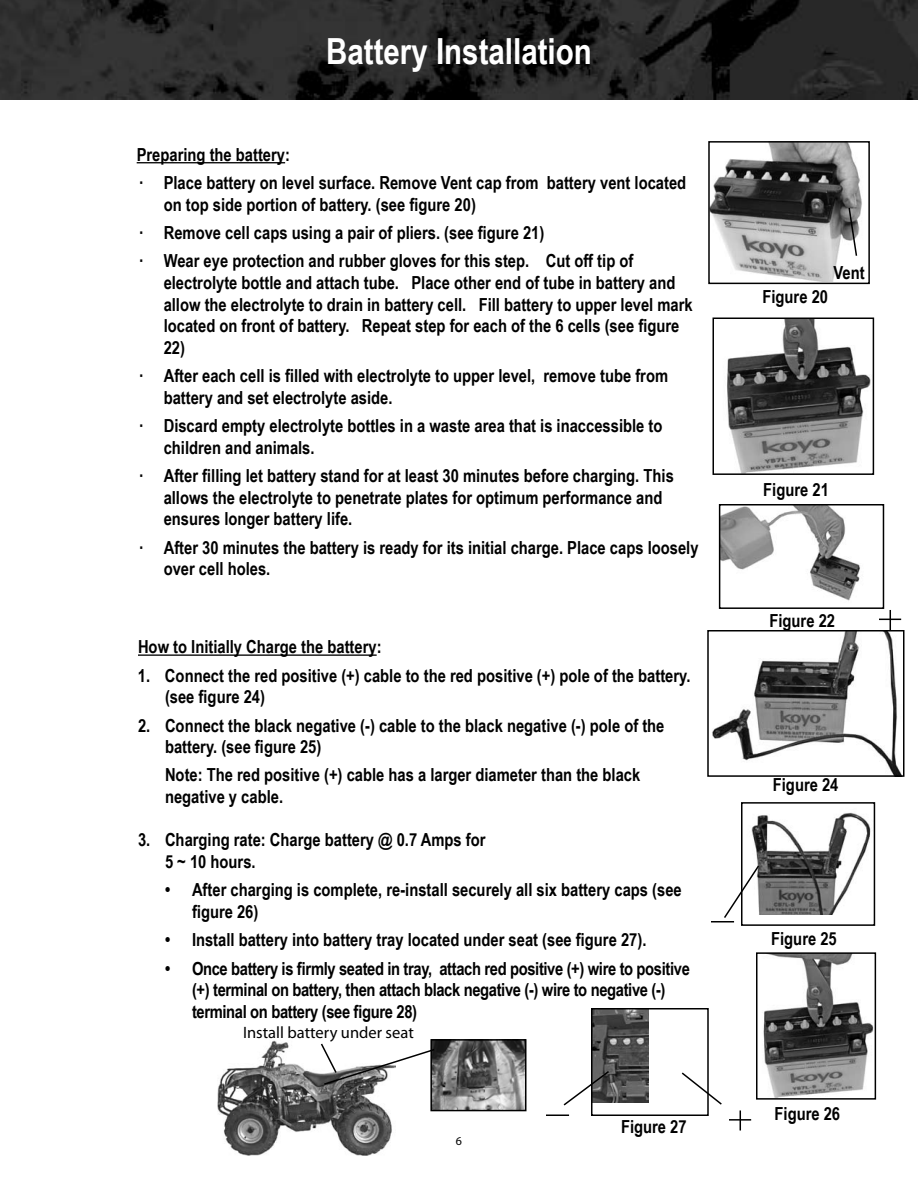
<style>
.page{position:relative;width:918px;height:1188px;background:#fff}
.page>*{position:absolute;margin:0;border:0;box-sizing:border-box;transform-origin:0 0}
.t1{font:700 36px "Arial Narrow";color:#fff}
.t2{font:700 18px/21.6px "Arial Narrow";color:#000}
.t3{font:700 18px/21.6px "Arial Narrow";letter-spacing:-.02em;color:#000}
.t4{font:16.5px "Myriad Pro";color:#000}
</style>
<div class="page">
<img style="left:218px;top:1040px;width:174px;height:116px">
<img style="left:433px;top:1042px;width:90px;height:66px">
<div style="left:430px;top:1039px;width:96px;height:72px;border:2px solid #000"></div>
<img style="left:0;top:0;width:918px;height:100px">
<hr style="left:137px;top:162px;width:148px;height:1px;background:#000">
<img style="left:711px;top:144px;width:151px;height:137px">
<div style="left:708px;top:141px;width:162px;height:143px;border:2px solid #000"></div>
<svg style="left:847px;top:206px;width:11px;height:51px"></svg>
<img style="left:727px;top:321px;width:144px;height:151px">
<div style="left:712px;top:318px;width:162px;height:157px;border:2px solid #000"></div>
<img style="left:722px;top:507px;width:138px;height:94px">
<div style="left:719px;top:504px;width:165px;height:105px;border:2px solid #000"></div>
<img style="left:594px;top:1011px;width:55px;height:91px">
<div style="left:591px;top:1008px;width:118px;height:108px;border:2px solid #000"></div>
<hr style="left:138px;top:654px;width:239px;height:2px;background:#000">
<svg style="left:681px;top:1071px;width:41px;height:35px"></svg>
<svg style="left:563px;top:1070px;width:48px;height:37px"></svg>
<img style="left:751px;top:812px;width:120px;height:102px">
<div style="left:741px;top:802px;width:134px;height:124px;border:2px solid #000"></div>
<img style="left:763px;top:955px;width:110px;height:142px">
<div style="left:756px;top:952px;width:120px;height:148px;border:2px solid #000"></div>
<svg style="left:879px;top:610px;width:22px;height:20px"></svg>
<svg style="left:711px;top:864px;width:50px;height:58px"></svg>
<svg style="left:740px;top:1110px;width:1px;height:21px"></svg>
<hr style="left:729px;top:1119px;width:22px;height:2px;background:#000">
<hr style="left:546px;top:1114px;width:23px;height:2px;background:#000">
<svg style="left:319px;top:1042px;width:117px;height:44px"></svg>
<img style="left:712px;top:633px;width:189px;height:141px">
<div style="left:707px;top:630px;width:197px;height:147px;border:2px solid #000"></div>
<h1 class="t1" style="left:326px;top:24px;width:267px">Battery Installation</h1>
<p class="t2" style="left:137px;top:139px;width:551px;line-height:28.3px">Preparing the battery:<br>· Place battery on level surface. Remove Vent cap from battery vent located</p>
<p class="t2" style="left:137px;top:189px;width:498px;line-height:28.3px;text-indent:27px">on top side portion of battery. (see figure 20)<br>· Remove cell caps using a pair of pliers. (see figure 21)<br>· Wear eye protection and rubber gloves for this step. Cut off tip of</p>
<p class="t2" style="left:164px;top:271px;width:531px">electrolyte bottle and attach tube. Place other end of tube in battery and allow the electrolyte to drain in battery cell. Fill battery to upper level mark located on front of battery. Repeat step for each of the 6 cells (see figure 22)</p>
<p class="t2" style="left:164px;top:364px;width:506px;text-indent:-27px">· After each cell is filled with electrolyte to upper level, remove tube from battery and set electrolyte aside.</p>
<p class="t2" style="left:164px;top:414px;width:500px;text-indent:-27px">· Discard empty electrolyte bottles in a waste area that is inaccessible to children and animals.</p>
<p class="t2" style="left:164px;top:464px;width:512px;text-indent:-27px">· After filling let battery stand for at least 30 minutes before charging. This allows the electrolyte to penetrate plates for optimum performance and ensures longer battery life.</p>
<p class="t2" style="left:164px;top:536px;width:536px;text-indent:-27px">· After 30 minutes the battery is ready for its initial charge. Place caps loosely over cell holes.</p>
<p class="t2" style="left:138px;top:635px;width:245px">How to Initially Charge the battery:</p>
<p class="t2" style="left:165px;top:664px;width:527px;text-indent:-27px">1. Connect the red positive (+) cable to the red positive (+) pole of the battery. (see figure 24)</p>
<p class="t2" style="left:165px;top:714px;width:501px;text-indent:-27px">2. Connect the black negative (-) cable to the black negative (-) pole of the battery. (see figure 25)</p>
<p class="t2" style="left:165px;top:763px;width:477px">Note: The red positive (+) cable has a larger diameter than the black negative y cable.</p>
<p class="t2" style="left:165px;top:828px;width:322px;text-indent:-27px">3. Charging rate: Charge battery @ 0.7 Amps for<br>5 ~ 10 hours.</p>
<p class="t2" style="left:192px;top:878px;width:491px;text-indent:-27px">• After charging is complete, re-install securely all six battery caps (see figure 26)</p>
<p class="t2" style="left:165px;top:928px;width:483px">• Install battery into battery tray located under seat (see figure 27).</p>
<p class="t3" style="left:192px;top:957px;width:499px;text-indent:-27px">• Once battery is firmly seated in tray, attach red positive (+) wire to positive (+) terminal on battery, then attach black negative (-) wire to negative (-) terminal on battery (see figure 28)</p>
<p class="t4" style="left:243px;top:1023px;width:172px">Install battery under seat</p>
<p class="t2" style="left:621px;top:1115px;width:67px">Figure 27</p>
<p class="t2" style="left:834px;top:261px;width:33px">Vent</p>
<p class="t2" style="left:762px;top:285px;width:67px">Figure 20</p>
<p class="t2" style="left:763px;top:478px;width:67px">Figure 21</p>
<p class="t2" style="left:769px;top:609px;width:67px">Figure 22</p>
<p class="t2" style="left:773px;top:773px;width:67px">Figure 24</p>
<p class="t2" style="left:771px;top:927px;width:67px">Figure 25</p>
<p class="t2" style="left:775px;top:1102px;width:67px">Figure 26</p>
</div>
